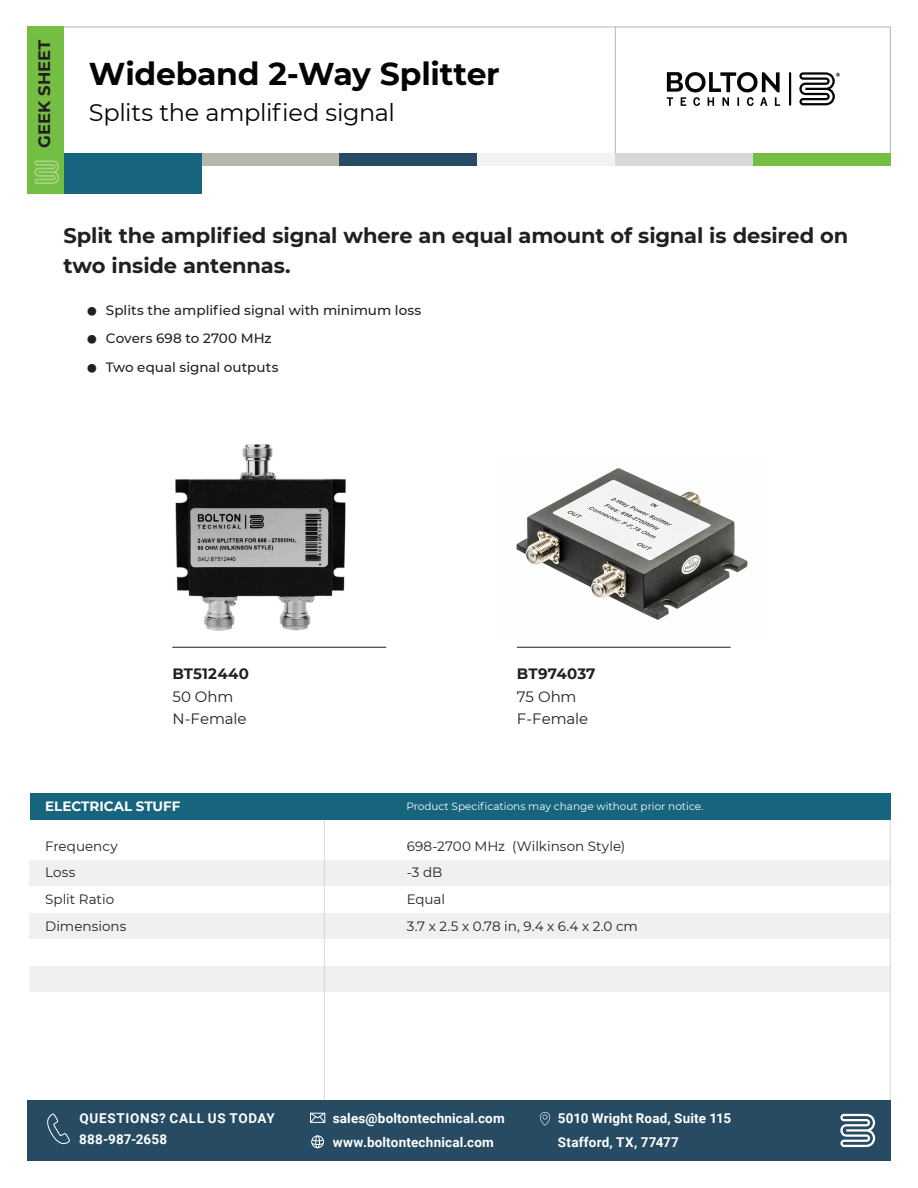
<style>
.page{position:relative;width:918px;height:1188px;background:#fff}
.page>*{position:absolute;margin:0;border:0;box-sizing:border-box;transform-origin:0 0}
.t1{font:700 31.5px "Montserrat";letter-spacing:-.01em;color:#040503}
.t2{font:24px "Montserrat";letter-spacing:-.015em;color:#040503}
.t3{font:700 21px/30px "Montserrat";letter-spacing:-.01em;color:#231f20}
.t4{font:700 16.5px "Montserrat";letter-spacing:.005em;color:#231f20}
.t5{font:15px "Montserrat";letter-spacing:-.005em;color:#231f20}
.t6{font:700 15px "Montserrat";letter-spacing:.01em;color:#231f20}
.t7{font:700 13.5px/24px "Roboto";letter-spacing:.015em;color:#fff}
.t8{font:13.5px "Montserrat";color:#231f20}
.t9{font:500 13.5px "Montserrat";color:#231f20}
.t10{font:700 13.5px "Roboto";letter-spacing:.05em;color:#fff}
.t11{font:700 13.5px "Montserrat";color:#fff}
.t12{font:10.5px "Montserrat";color:#fff}
.s1{font-weight:700;font-size:34.5px}
</style>
<div class="page">
<svg style="left:61px;top:26px;width:830px;height:127px"></svg>
<svg style="left:667px;top:72px;width:113px;height:34px"></svg>
<hr style="left:789px;top:72px;width:2px;height:34px;background:#040503">
<svg style="left:799px;top:72px;width:41px;height:33px"></svg>
<div style="left:201px;top:153px;width:138px;height:13px;background:#b4b7aa"></div>
<div style="left:63px;top:153px;width:139px;height:41px;background:#16647e"></div>
<div style="left:339px;top:153px;width:138px;height:13px;background:#264b63"></div>
<div style="left:615px;top:153px;width:138px;height:13px;background:#d8d8d8"></div>
<div style="left:477px;top:153px;width:138px;height:13px;background:#eff4ee"></div>
<div style="left:753px;top:153px;width:138px;height:13px;background:#74bf43"></div>
<div style="left:27px;top:27px;width:36px;height:167px;background:#74bf43"></div>
<hr style="left:615px;top:27px;width:1px;height:126px;background:#b4b7aa">
<svg style="left:34px;top:160px;width:25px;height:24px"></svg>
<div style="left:30px;top:860px;width:861px;height:26px;background:#eff0f0"></div>
<div style="left:30px;top:913px;width:861px;height:26px;background:#eff0f0"></div>
<div style="left:30px;top:966px;width:861px;height:26px;background:#eff0f0"></div>
<hr style="left:324px;top:820px;width:1px;height:295px;background:#d8d8d8">
<div style="left:30px;top:793px;width:861px;height:27px;background:#16647e"></div>
<img style="left:175px;top:444px;width:171px;height:187px">
<img style="left:516px;top:468px;width:232px;height:152px">
<hr style="left:890px;top:820px;width:1px;height:292px;background:#d8d8d8">
<div style="left:27px;top:1100px;width:864px;height:61px;background:#264b63"></div>
<svg style="left:840px;top:1114px;width:35px;height:33px"></svg>
<svg style="left:47px;top:1113px;width:23px;height:32px"></svg>
<svg style="left:310px;top:1113px;width:15px;height:10px"></svg>
<div style="left:311px;top:1136px;width:13px;height:12px;border:1px solid #fff;border-radius:50%"></div>
<svg style="left:312px;top:1140px;width:12px;height:5px"></svg>
<div style="left:315px;top:1136px;width:5px;height:12px;border:1px solid #fff;border-radius:50%"></div>
<svg style="left:540px;top:1112px;width:10px;height:14px"></svg>
<hr style="left:172px;top:647px;width:214px;height:1px;background:#231f20">
<hr style="left:517px;top:647px;width:214px;height:1px;background:#231f20">
<p class="t4" style="left:33px;top:148px;width:110px;rotate:-90deg">GEEK SHEET</p>
<p class="t1" style="left:89px;top:51px;width:412px">Wideband 2-Way Splitter</p>
<p class="t2" style="left:89px;top:96px;width:307px">Splits the amplified signal</p>
<p class="t3" style="left:63px;top:219px;width:786px">Split the amplified signal where an equal amount of signal is desired on two inside antennas.</p>
<p class="t9" style="left:86px;top:301px;width:337px"><span class="s1">•</span> Splits the amplified signal with minimum loss</p>
<p class="t9" style="left:86px;top:329px;width:187px"><span class="s1">•</span> Covers 698 to 2700 MHz</p>
<p class="t9" style="left:86px;top:358px;width:194px"><span class="s1">•</span> Two equal signal outputs</p>
<p class="t6" style="left:172px;top:663px;width:78px">BT512440</p>
<p class="t5" style="left:172px;top:686px;width:63px">50 Ohm</p>
<p class="t5" style="left:172px;top:709px;width:76px">N-Female</p>
<p class="t6" style="left:517px;top:663px;width:80px">BT974037</p>
<p class="t5" style="left:517px;top:686px;width:61px">75 Ohm</p>
<p class="t5" style="left:517px;top:709px;width:73px">F-Female</p>
<p class="t11" style="left:45px;top:797px;width:137px">ELECTRICAL STUFF</p>
<p class="t12" style="left:406px;top:799px;width:298px">Product Specifications may change without prior notice.</p>
<p class="t8" style="left:45px;top:837px;width:74px">Frequency</p>
<p class="t8" style="left:407px;top:837px;width:220px">698-2700 MHz (Wilkinson Style)</p>
<p class="t8" style="left:45px;top:863px;width:32px">Loss</p>
<p class="t8" style="left:407px;top:863px;width:37px">-3 dB</p>
<p class="t8" style="left:45px;top:890px;width:70px">Split Ratio</p>
<p class="t8" style="left:407px;top:890px;width:40px">Equal</p>
<p class="t8" style="left:45px;top:917px;width:83px">Dimensions</p>
<p class="t8" style="left:407px;top:917px;width:233px">3.7 x 2.5 x 0.78 in, 9.4 x 6.4 x 2.0 cm</p>
<p class="t10" style="left:79px;top:1109px;width:197px">QUESTIONS? CALL US TODAY</p>
<p class="t7" style="left:79px;top:1127px;width:89px">888-987-2658</p>
<p class="t7" style="left:333px;top:1106px;width:174px">sales@boltontechnical.com www.boltontechnical.com</p>
<p class="t7" style="left:558px;top:1106px;width:175px">5010 Wright Road, Suite 115</p>
<p class="t7" style="left:558px;top:1130px;width:123px">Stafford, TX, 77477</p>
</div>
